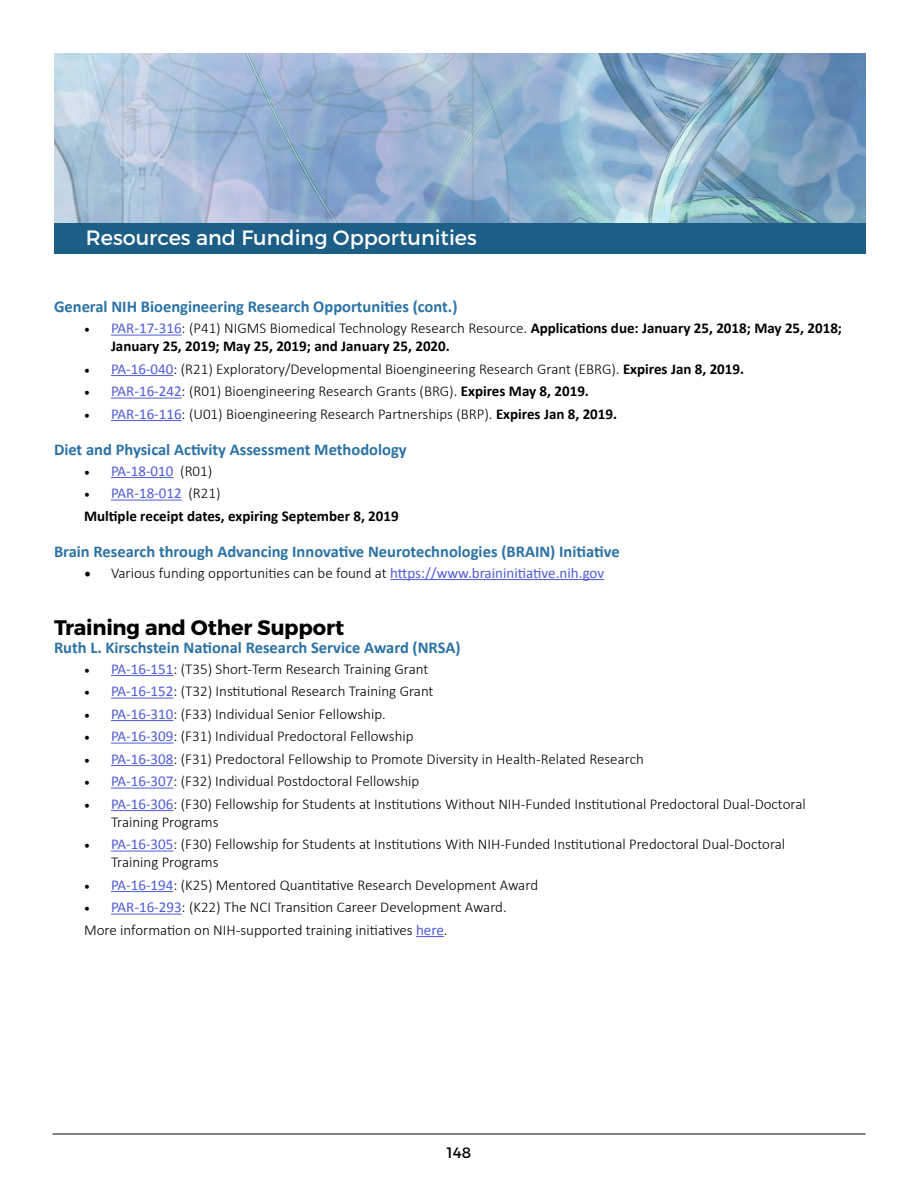
<style>
.page{position:relative;width:918px;height:1188px;background:#fff}
.page>*{position:absolute;margin:0;border:0;box-sizing:border-box;transform-origin:0 0}
.t1{font:700 21px "Montserrat";letter-spacing:-.01em;color:#000}
.t2{font:20.7px "Montserrat";color:#fff}
.t3{font:700 16.5px "Calibri";color:#2a72a5}
.t4{font:300 15px/18px "Calibri";color:#000}
.t5{font:700 15px/18px "Calibri";color:#000}
.t6{font:15px "Calibri";color:#4f5cd6}
.t7{font:15px "Montserrat";color:#000}
.s1{font-family:"Minion Pro";font-weight:400}
.s2{font-weight:400;color:#4f5cd6}
.s3{font-weight:300}
.s4{font-weight:700}
.s5{font-family:"Minion Pro";color:#000}
.s6{font-weight:300;color:#000}
.s7{font-family:"Minion Pro";font-weight:400;font-size:18px}
</style>
<div class="page">
<hr style="left:52px;top:1134px;width:814px;height:1px;background:#000">
<hr style="left:111px;top:335px;width:71px;height:1px;background:#4f5cd6">
<hr style="left:111px;top:375px;width:62px;height:1px;background:#4f5cd6">
<hr style="left:111px;top:398px;width:71px;height:1px;background:#4f5cd6">
<hr style="left:111px;top:420px;width:71px;height:1px;background:#4f5cd6">
<hr style="left:111px;top:477px;width:62px;height:1px;background:#4f5cd6">
<hr style="left:111px;top:500px;width:71px;height:1px;background:#4f5cd6">
<hr style="left:390px;top:579px;width:214px;height:1px;background:#4f5cd6">
<hr style="left:111px;top:675px;width:62px;height:1px;background:#4f5cd6">
<hr style="left:111px;top:698px;width:62px;height:1px;background:#4f5cd6">
<hr style="left:111px;top:720px;width:62px;height:1px;background:#4f5cd6">
<hr style="left:111px;top:743px;width:62px;height:1px;background:#4f5cd6">
<hr style="left:111px;top:765px;width:62px;height:1px;background:#4f5cd6">
<hr style="left:111px;top:788px;width:62px;height:1px;background:#4f5cd6">
<hr style="left:111px;top:810px;width:62px;height:1px;background:#4f5cd6">
<hr style="left:111px;top:851px;width:62px;height:1px;background:#4f5cd6">
<hr style="left:111px;top:891px;width:62px;height:1px;background:#4f5cd6">
<hr style="left:111px;top:914px;width:71px;height:1px;background:#4f5cd6">
<svg style="left:416px;top:936px;width:28px;height:1px"></svg>
<img style="left:54px;top:54px;width:812px;height:169px">
<div style="left:54px;top:223px;width:812px;height:31px;background:#1c5e86"></div>
<h2 class="t2" style="left:86px;top:225px;width:393px">Resources and Funding Opportunities</h2>
<p class="t3" style="left:54px;top:300px;width:405px">General NIH Bioengineering Research Opportunities (cont.)</p>
<p class="t5" style="left:111px;top:321px;width:733px;text-indent:-27px"><span class="s1">•</span> <span class="s2">PAR-17-316</span><span class="s3">: (P41) NIGMS Biomedical Technology Research Resource.</span> Applications due: January 25, 2018; May 25, 2018;<br>January 25, 2019; May 25, 2019; and January 25, 2020.</p>
<p class="t4" style="left:84px;top:361px;width:662px"><span class="s1">•</span> <span class="s2">PA-16-040</span>: (R21) Exploratory/Developmental Bioengineering Research Grant (EBRG). <span class="s4">Expires Jan 8, 2019.</span></p>
<p class="t4" style="left:84px;top:384px;width:506px"><span class="s1">•</span> <span class="s2">PAR-16-242</span>: (R01) Bioengineering Research Grants (BRG). <span class="s4">Expires May 8, 2019.</span></p>
<p class="t4" style="left:84px;top:406px;width:535px"><span class="s1">•</span> <span class="s2">PAR-16-116</span>: (U01) Bioengineering Research Partnerships (BRP). <span class="s4">Expires Jan 8, 2019.</span></p>
<p class="t3" style="left:54px;top:442px;width:354px">Diet and Physical Activity Assessment Methodology</p>
<p class="t6" style="left:84px;top:465px;width:130px"><span class="s5">•</span> PA-18-010 <span class="s6">(R01)</span></p>
<p class="t5" style="left:84px;top:483px;width:316px;line-height:22.5px"><span class="s1">•</span> <span class="s2">PAR-18-012</span> <span class="s3">(R21)<br></span>Multiple receipt dates, expiring September 8, 2019</p>
<p class="t3" style="left:54px;top:544px;width:567px">Brain Research through Advancing Innovative Neurotechnologies (BRAIN) Initiative</p>
<p class="t4" style="left:84px;top:565px;width:522px"><span class="s7">•</span> Various funding opportunities can be found at <span class="s2">https://www.braininitiative.nih.gov</span></p>
<h1 class="t1" style="left:54px;top:614px;width:292px">Training and Other Support</h1>
<p class="t3" style="left:54px;top:640px;width:408px">Ruth L. Kirschstein National Research Service Award (NRSA)</p>
<p class="t4" style="left:84px;top:661px;width:346px"><span class="s1">•</span> <span class="s2">PA-16-151</span>: (T35) Short-Term Research Training Grant</p>
<p class="t4" style="left:84px;top:684px;width:351px"><span class="s1">•</span> <span class="s2">PA-16-152</span>: (T32) Institutional Research Training Grant</p>
<p class="t4" style="left:84px;top:706px;width:303px"><span class="s1">•</span> <span class="s2">PA-16-310</span>: (F33) Individual Senior Fellowship.</p>
<p class="t4" style="left:84px;top:729px;width:331px"><span class="s1">•</span> <span class="s2">PA-16-309</span>: (F31) Individual Predoctoral Fellowship</p>
<p class="t4" style="left:84px;top:751px;width:561px"><span class="s1">•</span> <span class="s2">PA-16-308</span>: (F31) Predoctoral Fellowship to Promote Diversity in Health-Related Research</p>
<p class="t4" style="left:84px;top:774px;width:337px"><span class="s1">•</span> <span class="s2">PA-16-307</span>: (F32) Individual Postdoctoral Fellowship</p>
<p class="t4" style="left:111px;top:796px;width:696px;text-indent:-27px"><span class="s1">•</span> <span class="s2">PA-16-306</span>: (F30) Fellowship for Students at Institutions Without NIH-Funded Institutional Predoctoral Dual-Doctoral<br>Training Programs</p>
<p class="t4" style="left:111px;top:837px;width:676px;text-indent:-27px"><span class="s1">•</span> <span class="s2">PA-16-305</span>: (F30) Fellowship for Students at Institutions With NIH-Funded Institutional Predoctoral Dual-Doctoral<br>Training Programs</p>
<p class="t4" style="left:84px;top:877px;width:456px"><span class="s1">•</span> <span class="s2">PA-16-194</span>: (K25) Mentored Quantitative Research Development Award</p>
<p class="t4" style="left:84px;top:897px;width:424px;line-height:22.5px"><span class="s1">•</span> <span class="s2">PAR-16-293</span>: (K22) The NCI Transition Career Development Award.<br>More information on NIH-supported training initiatives <span class="s2">here</span>.</p>
<p class="t7" style="left:447px;top:1143px;width:26px">148</p>
</div>
